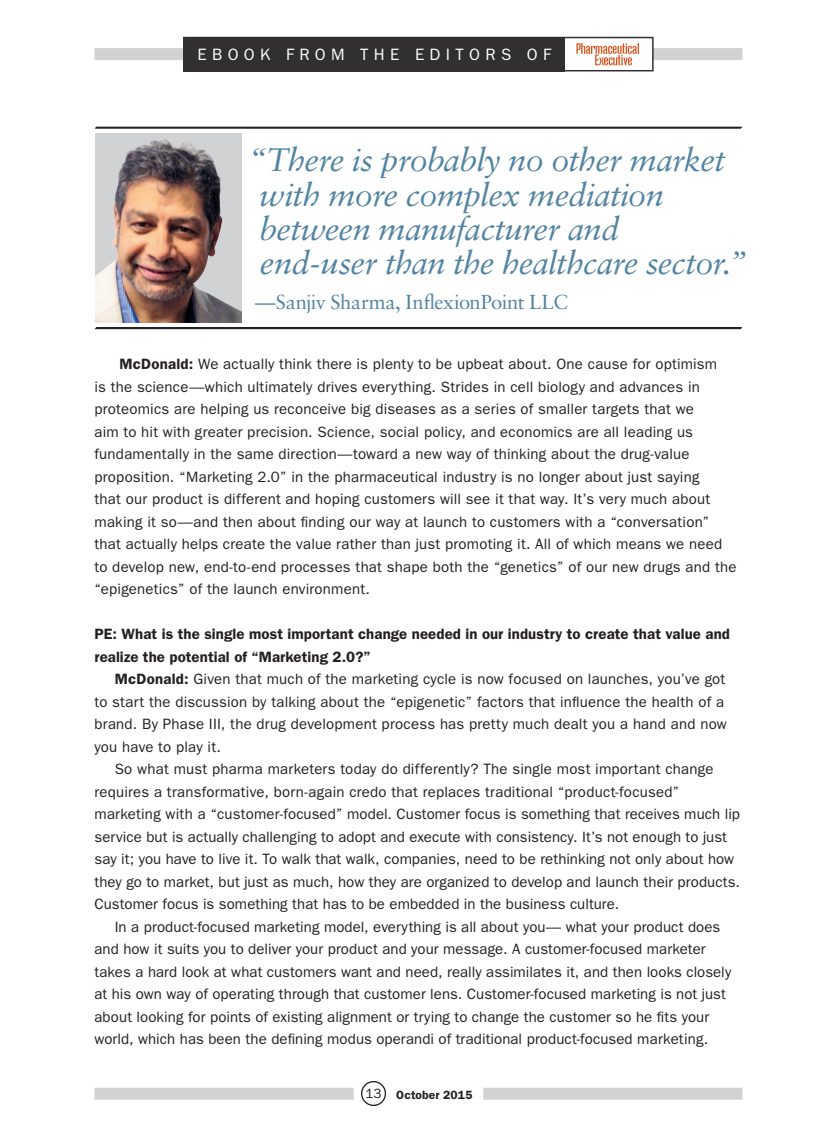
<style>
.page{position:relative;width:837px;height:1134px;background:#fff}
.page>*{position:absolute;margin:0;border:0;box-sizing:border-box;transform-origin:0 0}
.t1{font:italic 32.4px/34.3px "Sabon LT Std";letter-spacing:-.02em;color:#5284a2}
.t2{font:20.25px "Sabon LT Std";letter-spacing:-.02em;color:#5284a2}
.t3{font:16.5px "ITC Franklin Gothic Std";letter-spacing:.325em;color:#fff}
.t4{font:15px/22.5px "ITC Franklin Gothic Std";letter-spacing:.01em;color:#231f20}
.t5{font:600 15px/22.5px "ITC Franklin Gothic Std";letter-spacing:.005em;color:#231f20}
.t6{font:600 12px "ITC Franklin Gothic Std";letter-spacing:.015em;color:#231f20}
.s1{font-weight:600}
.s2{font-weight:400;font-size:13.5px}
</style>
<div class="page">
<div style="left:94px;top:48px;width:648px;height:12px;background:#d1d2d4"></div>
<div style="left:183px;top:37px;width:471px;height:34px;background:#fff;border:2px solid #312f30"></div>
<div style="left:183px;top:37px;width:382px;height:34px;background:#312f30"></div>
<svg style="left:576px;top:43px;width:63px;height:22px"></svg>
<div style="left:94px;top:1088px;width:260px;height:12px;background:#d1d2d4"></div>
<div style="left:483px;top:1088px;width:260px;height:12px;background:#d1d2d4"></div>
<div style="left:361px;top:1081px;width:25px;height:25px;border:1px solid #231f20;border-radius:50%"></div>
<svg style="left:95px;top:126px;width:647px;height:3px;background:#676465"></svg>
<svg style="left:95px;top:327px;width:647px;height:3px;background:#615e5f"></svg>
<img style="left:95px;top:133px;width:146px;height:189px">
<p class="t3" style="left:197px;top:45px;width:355px">eBook from t he edit ors of</p>
<h1 class="t1" style="left:259px;top:143px;width:489px;text-indent:-11px">“There is probably no other market with more complex mediation between manufacturer and<br>end-user than the healthcare sector.”</h1>
<h2 class="t2" style="left:255px;top:290px;width:314px">—Sanjiv Sharma, InflexionPoint LLC</h2>
<p class="t4" style="left:94px;top:353px;width:644px;text-indent:25px"><span class="s1">McDonald:</span> We actually think there is plenty to be upbeat about. One cause for optimism<br>is the science—which ultimately drives everything. Strides in cell biology and advances in proteomics are helping us reconceive big diseases as a series of smaller targets that we<br>aim to hit with greater precision. Science, social policy, and economics are all leading us fundamentally in the same direction—toward a new way of thinking about the drug-value proposition. “Marketing 2.0” in the pharmaceutical industry is no longer about just saying<br>that our product is different and hoping customers will see it that way. It’s very much about making it so—and then about finding our way at launch to customers with a “conversation” that actually helps create the value rather than just promoting it. All of which means we need to develop new, end-to-end processes that shape both the “genetics” of our new drugs and the “epigenetics” of the launch environment.</p>
<p class="t5" style="left:94px;top:623px;width:637px">PE: What is the single most important change needed in our industry to create that value and realize the potential of “Marketing 2.0?”</p>
<p class="t4" style="left:94px;top:668px;width:634px;text-indent:20px"><span class="s1">McDonald:</span> Given that much of the marketing cycle is now focused on launches, you’ve got to start the discussion by talking about the “epigenetic” factors that influence the health of a brand. By Phase III , the drug development process has pretty much dealt you a hand and now you have to play it.</p>
<p class="t4" style="left:94px;top:758px;width:647px;text-indent:20px">So what must pharma marketers today do differently? The single most important change requires a transformative, born-again credo that replaces traditional “product-focused” marketing with a “customer-focused” model. Customer focus is something that receives much lip service but is actually challenging to adopt and execute with consistency. It’s not enough to just say it; you have to live it. To walk that walk, companies, need to be rethinking not only about how they go to market, but just as much, how they are organized to develop and launch their products.<br>Customer focus is something that has to be embedded in the business culture.</p>
<p class="t4" style="left:94px;top:915px;width:638px;text-indent:20px">I n a product-focused marketing model, everything is all about you— what your product does and how it suits you to deliver your product and your message. A customer-focused marketer takes a hard look at what customers want and need, really assimilates it, and then looks closely at his own way of operating through that customer lens. Customer-focused marketing is not just about looking for points of existing alignment or trying to change the customer so he fits your world, which has been the defining modus operandi of traditional product-focused marketing.</p>
<p class="t6" style="left:365px;top:1088px;width:109px"><span class="s2">13</span> October 2015</p>
</div>
